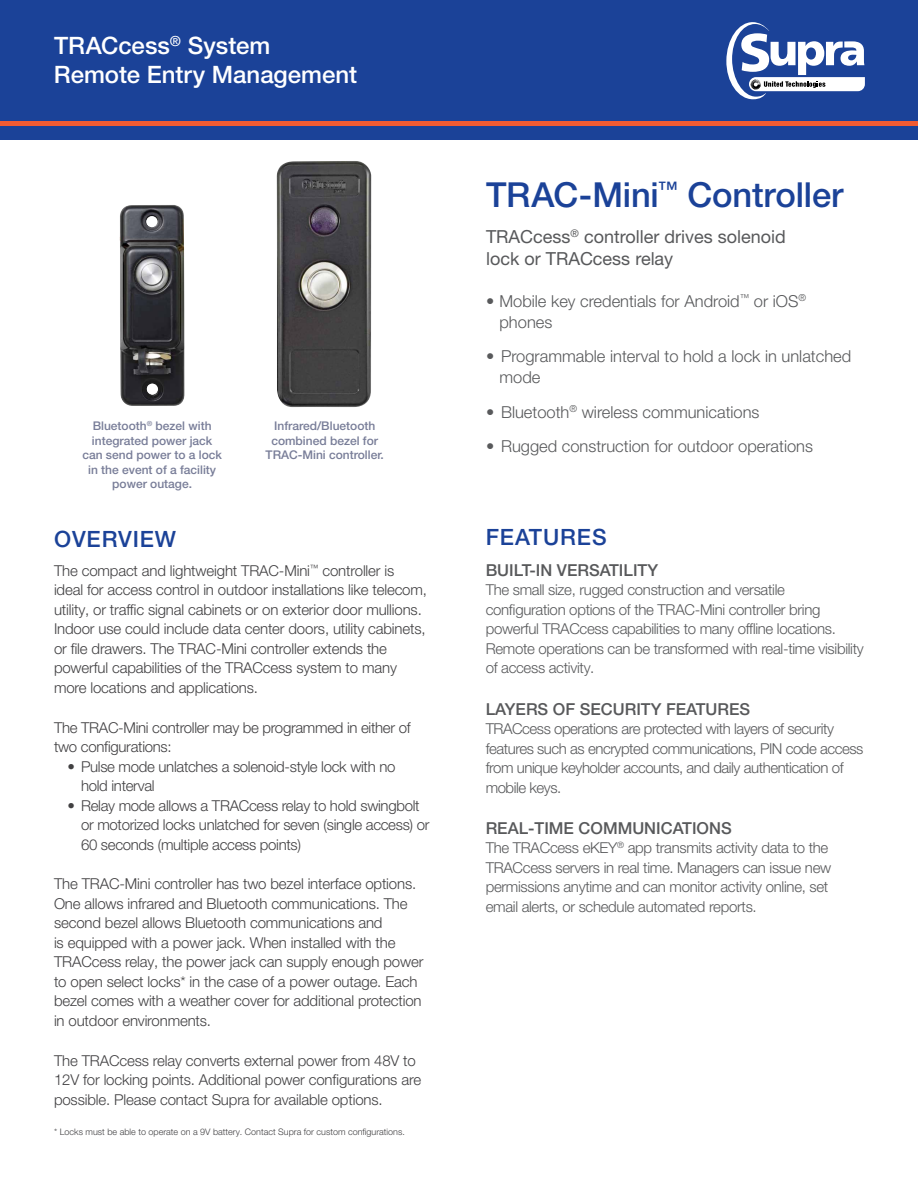
<style>
.page{position:relative;width:918px;height:1188px;background:#fff}
.page>*{position:absolute;margin:0;border:0;box-sizing:border-box;transform-origin:0 0}
.t1{font:500 34.5px "Helvetica Neue LT Pro";letter-spacing:-.005em;color:#1b4298}
.t2{font:500 24px/28.8px "Helvetica Neue LT Pro";color:#fff}
.t3{font:500 22.5px "Helvetica Neue LT Pro";letter-spacing:.04em;color:#1b4298}
.t4{font:18px/22.5px "Helvetica Neue LT Pro";color:#58595b}
.t5{font:300 16.5px/21px "Helvetica Neue LT Pro";color:#58595b}
.t6{font:500 16.5px "Helvetica Neue LT Pro";color:#58595b}
.t7{font:300 15px/19.5px "Helvetica Neue LT Pro";letter-spacing:-.01em;color:#414042}
.t8{font:300 15px/19.5px "Helvetica Neue LT Pro";letter-spacing:-.02em;color:#58595b}
.t9{font:500 12px/14.4px "Helvetica Neue LT Pro";color:#787d98;text-align:center}
.t10{font:300 9px "Helvetica Neue LT Pro";color:#414042}
</style>
<div class="page">
<div style="left:0;top:0;width:918px;height:122px;background:#1b4298"></div>
<div style="left:0;top:126px;width:918px;height:14px;background:#1b4298"></div>
<hr style="left:0;top:122px;width:918px;height:4px;background:#f15b32">
<svg style="left:726px;top:22px;width:139px;height:77px"></svg>
<img style="left:277px;top:161px;width:94px;height:246px">
<img style="left:120px;top:205px;width:65px;height:201px">
<h2 class="t2" style="left:54px;top:31px;width:305px">TRACcess<sup>®</sup> System<br>Remote Entry Management</h2>
<p class="t9" style="left:82px;top:419px;width:141px">Bluetooth<sup>®</sup> bezel with integrated power jack can send power to a lock in the event of a facility power outage.</p>
<p class="t9" style="left:266px;top:419px;width:120px">Infrared/Bluetooth combined bezel for<br>TRAC-Mini controller.</p>
<h3 class="t3" style="left:54px;top:525px;width:124px">OVERVIEW</h3>
<p class="t7" style="left:54px;top:560px;width:375px">The compact and lightweight TRAC-Mini<sup>™</sup> controller is ideal for access control in outdoor installations like telecom, utility, or traffic signal cabinets or on exterior door mullions.<br>Indoor use could include data center doors, utility cabinets, or file drawers. The TRAC-Mini controller extends the powerful capabilities of the TRACcess system to many more locations and applications.</p>
<p class="t7" style="left:54px;top:717px;width:358px">The TRAC-Mini controller may be programmed in either of two configurations:</p>
<p class="t7" style="left:81px;top:756px;width:316px;text-indent:-14px">• Pulse mode unlatches a solenoid-style lock with no hold interval</p>
<p class="t7" style="left:81px;top:795px;width:350px;text-indent:-14px">• Relay mode allows a TRACcess relay to hold swingbolt or motorized locks unlatched for seven (single access) or<br>60 seconds (multiple access points)</p>
<p class="t7" style="left:54px;top:874px;width:371px">The TRAC-Mini controller has two bezel interface options.<br>One allows infrared and Bluetooth communications. The second bezel allows Bluetooth communications and<br>is equipped with a power jack. When installed with the TRACcess relay, the power jack can supply enough power to open select locks* in the case of a power outage. Each bezel comes with a weather cover for additional protection in outdoor environments.</p>
<p class="t7" style="left:54px;top:1050px;width:369px">The TRACcess relay converts external power from 48V to<br>12V for locking points. Additional power configurations are possible. Please contact Supra for available options.</p>
<p class="t10" style="left:54px;top:1126px;width:352px">* Locks must be able to operate on a 9V battery. Contact Supra for custom configurations.</p>
<h1 class="t1" style="left:486px;top:174px;width:359px">TRAC-Mini<sup>™</sup> Controller</h1>
<p class="t4" style="left:486px;top:225px;width:301px">TRACcess<sup>®</sup> controller drives solenoid lock or TRACcess relay</p>
<p class="t5" style="left:500px;top:290px;width:308px;text-indent:-14px">• Mobile key credentials for Android<sup>™</sup> or iOS<sup>® </sup>phones</p>
<p class="t5" style="left:500px;top:346px;width:353px;text-indent:-13px">• Programmable interval to hold a lock in unlatched mode</p>
<p class="t5" style="left:486px;top:401px;width:275px">• Bluetooth<sup>®</sup> wireless communications</p>
<p class="t5" style="left:486px;top:436px;width:329px">• Rugged construction for outdoor operations</p>
<h3 class="t3" style="left:486px;top:524px;width:122px">FEATURES</h3>
<p class="t6" style="left:486px;top:560px;width:174px">BUILT-IN VERSATILITY</p>
<p class="t8" style="left:486px;top:580px;width:380px">The small size, rugged construction and versatile configuration options of the TRAC-Mini controller bring powerful TRACcess capabilities to many offline locations.<br>Remote operations can be transformed with real-time visibility of access activity.</p>
<p class="t6" style="left:486px;top:699px;width:266px">LAYERS OF SECURITY FEATURES</p>
<p class="t8" style="left:486px;top:719px;width:379px">TRACcess operations are protected with layers of security features such as encrypted communications, PIN code access from unique keyholder accounts, and daily authentication of mobile keys.</p>
<p class="t6" style="left:486px;top:818px;width:248px">REAL-TIME COMMUNICATIONS</p>
<p class="t8" style="left:486px;top:838px;width:347px">The TRACcess eKEY<sup>®</sup> app transmits activity data to the TRACcess servers in real time. Managers can issue new permissions anytime and can monitor activity online, set email alerts, or schedule automated reports.</p>
</div>
